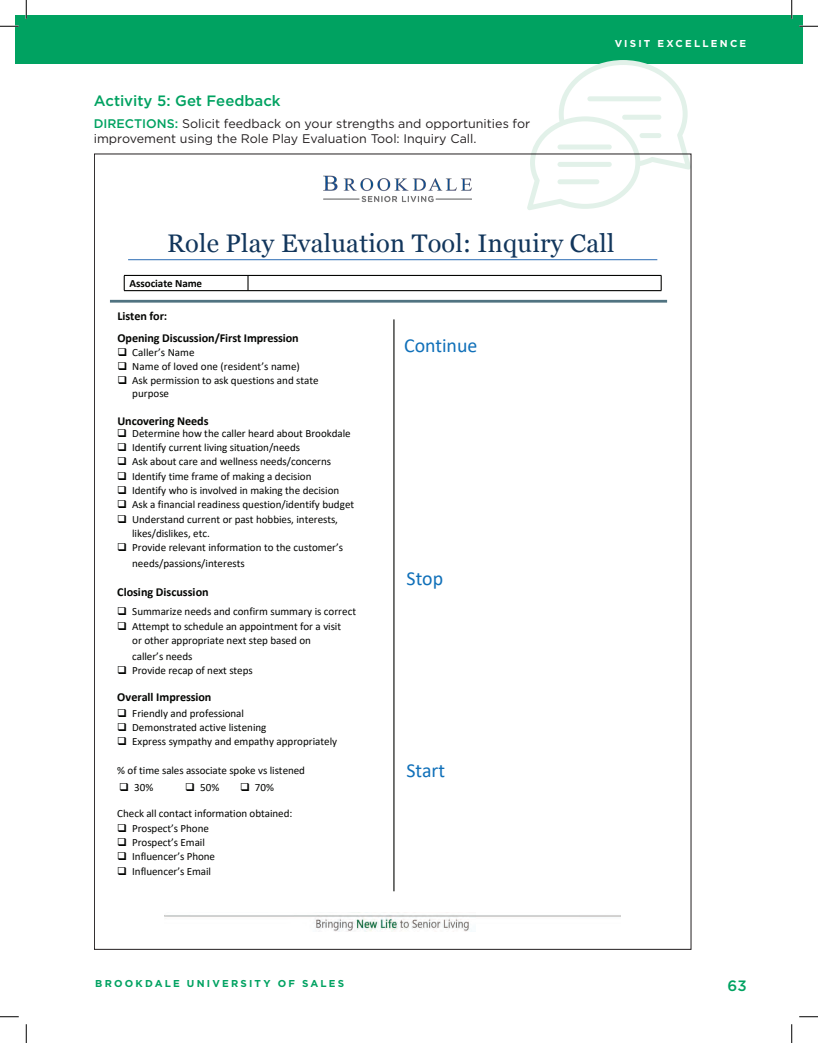
<style>
.page{position:relative;width:818px;height:1043px;background:#fff}
.page>*{position:absolute;margin:0;border:0;box-sizing:border-box;transform-origin:0 0}
.t1{font:25.38px "Georgia";letter-spacing:.01em;color:#12365c}
.t2{font:19.88px "Calibri";color:#1070b9}
.t3{font:500 15px "Gotham";letter-spacing:-.005em;color:#00a261}
.t4{font:12.5px/15px "Gotham";color:#231f20}
.t5{font:700 12.12px/22px "Calibri";letter-spacing:-.005em;color:#040503}
.t6{font:11px/14.2px "Calibri";letter-spacing:-.005em;color:#040503}
.t7{font:700 11px "Calibri";letter-spacing:-.005em;color:#040503}
.t8{font:700 10px "Gotham";letter-spacing:.22em;color:#00a261}
.t9{font:700 10px "Gotham";letter-spacing:.215em;color:#fff}
.s1{font-weight:500;color:#00a261}
</style>
<div class="page">
<div style="left:15px;top:15px;width:11px;height:49px;background:#00a261"></div>
<div style="left:26px;top:15px;width:776px;height:49px;background:#00a261"></div>
<svg style="left:527px;top:60px;width:164px;height:94px"></svg>
<div style="left:587px;top:96px;width:74px;height:5px;background:#e2f1e9;border-radius:2px"></div>
<div style="left:622px;top:115px;width:39px;height:5px;background:#e2f1e9;border-radius:2px"></div>
<div style="left:639px;top:133px;width:22px;height:5px;background:#e2f1e9;border-radius:2px"></div>
<div style="left:557px;top:144px;width:54px;height:5px;background:#e2f1e9;border-radius:2px"></div>
<img style="left:165px;top:912px;width:455px;height:19px">
<hr style="left:128px;top:259px;width:529px;height:1px;background:#4a81bf">
<hr style="left:124px;top:275px;width:537px;height:1px;background:#040503">
<svg style="left:124px;top:276px;width:1px;height:14px"></svg>
<hr style="left:124px;top:290px;width:537px;height:1px;background:#040503">
<svg style="left:247px;top:276px;width:1px;height:14px"></svg>
<svg style="left:660px;top:276px;width:1px;height:14px"></svg>
<hr style="left:110px;top:300px;width:557px;height:2px;background:#507381">
<img style="left:323px;top:175px;width:149px;height:28px">
<svg style="left:0;top:25px;width:19px;height:2px"></svg>
<svg style="left:799px;top:25px;width:19px;height:2px"></svg>
<svg style="left:0;top:1016px;width:19px;height:1px"></svg>
<svg style="left:799px;top:1016px;width:19px;height:1px"></svg>
<svg style="left:25px;top:0;width:2px;height:19px"></svg>
<svg style="left:25px;top:1024px;width:2px;height:18px"></svg>
<svg style="left:790px;top:0;width:2px;height:19px"></svg>
<svg style="left:791px;top:1024px;width:1px;height:18px"></svg>
<h3 class="t3" style="left:94px;top:91px;width:188px">Activity 5: Get Feedback</h3>
<p class="t4" style="left:94px;top:116px;width:438px"><span class="s1">DIRECTIONS:</span> Solicit feedback on your strengths and opportunities for improvement using the Role Play Evaluation Tool: Inquiry Call.</p>
<p class="t9" style="left:614px;top:37px;width:133px">VISIT EXCELLENCE</p>
<h1 class="t1" style="left:167px;top:224px;width:448px">Role Play Evaluation Tool: Inquiry Call</h1>
<p class="t7" style="left:129px;top:276px;width:74px">Associate Name</p>
<p class="t5" style="left:117px;top:304px;width:183px">Listen for:<br>Opening Discussion/First Impression</p>
<p class="t6" style="left:117px;top:345px;width:79px">❑ Caller’s Name</p>
<p class="t6" style="left:117px;top:358px;width:184px">❑ Name of loved one (resident’s name)</p>
<p class="t6" style="left:132px;top:373px;width:188px;line-height:13.2px;text-indent:-15px">❑ Ask permission to ask questions and state purpose</p>
<p class="t5" style="left:117px;top:409px;width:93px">Uncovering Needs</p>
<p class="t6" style="left:117px;top:425px;width:235px">❑ Determine how the caller heard about Brookdale</p>
<p class="t6" style="left:117px;top:440px;width:184px">❑ Identify current living situation/needs</p>
<p class="t6" style="left:117px;top:454px;width:215px">❑ Ask about care and wellness needs/concerns</p>
<p class="t6" style="left:117px;top:468px;width:196px">❑ Identify time frame of making a decision</p>
<p class="t6" style="left:117px;top:483px;width:223px">❑ Identify who is involved in making the decision</p>
<p class="t6" style="left:117px;top:497px;width:238px">❑ Ask a financial readiness question/identify budget</p>
<p class="t6" style="left:132px;top:511px;width:207px;text-indent:-15px">❑ Understand current or past hobbies, interests, likes/dislikes, etc.</p>
<p class="t6" style="left:132px;top:540px;width:212px;line-height:15.4px;text-indent:-15px">❑ Provide relevant information to the customer’s needs/passions/interests</p>
<p class="t5" style="left:117px;top:581px;width:93px">Closing Discussion</p>
<p class="t6" style="left:117px;top:604px;width:240px">❑ Summarize needs and confirm summary is correct</p>
<p class="t6" style="left:132px;top:618px;width:210px;text-indent:-15px">❑ Attempt to schedule an appointment for a visit or other appropriate next step based on</p>
<p class="t6" style="left:132px;top:648px;width:62px">caller’s needs</p>
<p class="t6" style="left:117px;top:663px;width:137px">❑ Provide recap of next steps</p>
<p class="t5" style="left:117px;top:686px;width:96px">Overall Impression</p>
<p class="t6" style="left:117px;top:705px;width:128px">❑ Friendly and professional</p>
<p class="t6" style="left:117px;top:720px;width:151px">❑ Demonstrated active listening</p>
<p class="t6" style="left:117px;top:734px;width:221px">❑ Express sympathy and empathy appropriately</p>
<p class="t6" style="left:117px;top:763px;width:189px">% of time sales associate spoke vs listened</p>
<p class="t6" style="left:117px;top:806px;width:176px">Check all contact information obtained:</p>
<p class="t6" style="left:117px;top:820px;width:93px">❑ Prospect’s Phone</p>
<p class="t6" style="left:117px;top:835px;width:89px">❑ Prospect’s Email</p>
<p class="t6" style="left:117px;top:849px;width:99px">❑ Influencer’s Phone</p>
<p class="t6" style="left:117px;top:863px;width:95px">❑ Influencer’s Email</p>
<h2 class="t2" style="left:404px;top:331px;width:75px">Continue</h2>
<h2 class="t2" style="left:406px;top:564px;width:38px">Stop</h2>
<h2 class="t2" style="left:406px;top:757px;width:40px">Start</h2>
<p class="t6" style="left:119px;top:779px;width:36px">❑ 30%</p>
<p class="t6" style="left:185px;top:779px;width:36px">❑ 50%</p>
<p class="t6" style="left:240px;top:779px;width:36px">❑ 70%</p>
<p class="t8" style="left:95px;top:977px;width:250px">BROOKDALE UNIVERSITY OF SALES</p>
<h3 class="t3" style="left:727px;top:976px;width:21px">63</h3>
</div>
